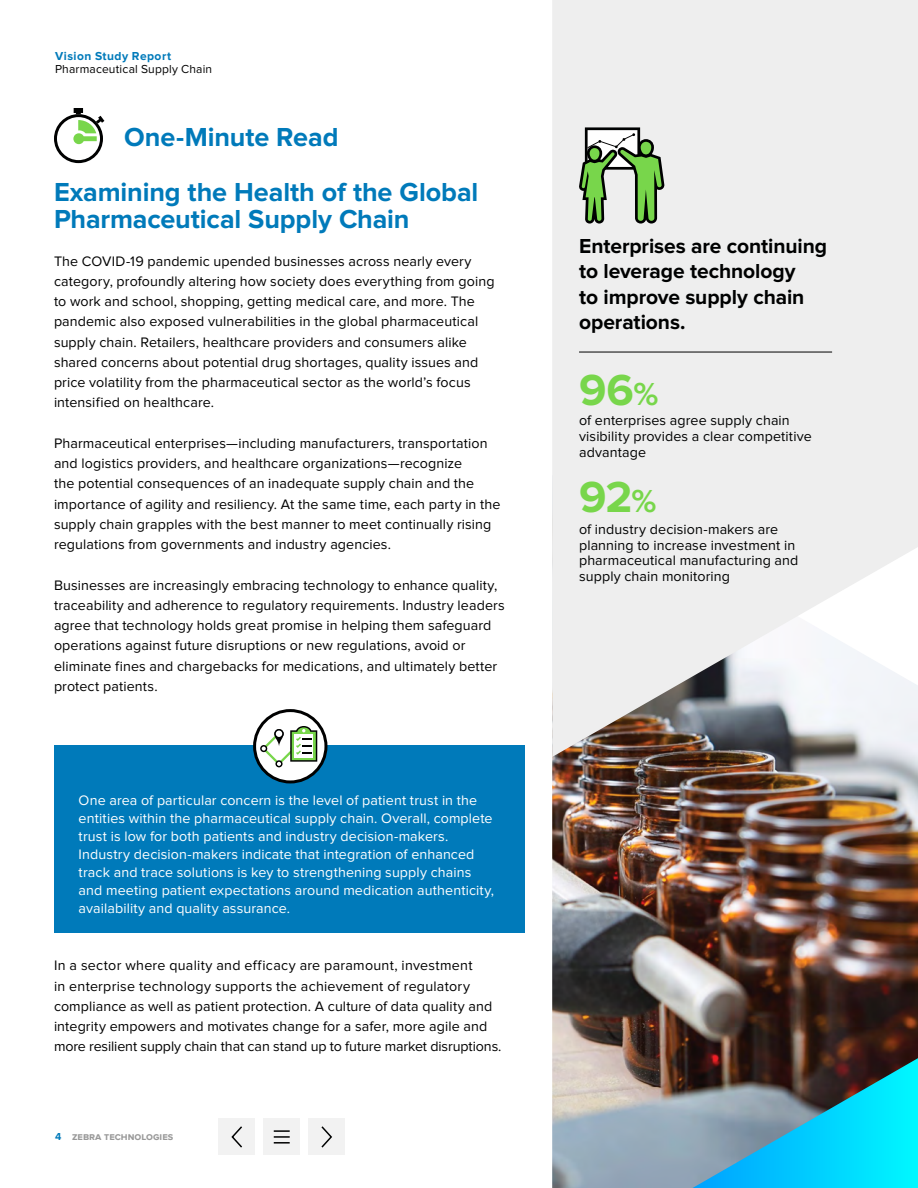
<style>
.page{position:relative;width:918px;height:1188px;background:#fff}
.page>*{position:absolute;margin:0;border:0;box-sizing:border-box;transform-origin:0 0}
.t1{font:700 45px "Proxima Nova";color:#78d64b}
.t2{font:700 27px/27px "Proxima Nova";letter-spacing:-.005em;color:#007aba}
.t3{font:700 21px/25.2px "Proxima Nova";letter-spacing:-.005em;color:#000101}
.t4{font:14.25px/20.2px "Proxima Nova";letter-spacing:.01em;color:#000101}
.t5{font:14.25px/18px "Proxima Nova";letter-spacing:.01em;color:#fff}
.t6{font:12px "Proxima Nova";letter-spacing:.015em;color:#000101}
.t7{font:700 12px "Proxima Nova";letter-spacing:.04em;color:#007aba}
.t8{font:700 10.5px "Proxima Nova";color:#999}
.s1{color:#007aba}
.s2{font-size:33px}
</style>
<div class="page">
<div style="left:309px;top:1119px;width:36px;height:36px;background:#f2f2f2"></div>
<svg style="left:321px;top:1126px;width:11px;height:22px"></svg>
<div style="left:219px;top:1119px;width:36px;height:36px;background:#f2f2f2"></div>
<svg style="left:231px;top:1126px;width:11px;height:22px"></svg>
<div style="left:264px;top:1119px;width:36px;height:36px;background:#f2f2f2"></div>
<svg style="left:274px;top:1130px;width:16px;height:14px"></svg>
<img style="left:552px;top:757px;width:366px;height:431px">
<svg style="left:552px;top:0;width:366px;height:757px;background:#e7e7e7"></svg>
<hr style="left:579px;top:352px;width:253px;height:1px;background:#000101">
<svg style="left:54px;top:108px;width:50px;height:55px"></svg>
<div style="left:54px;top:746px;width:471px;height:187px;background:#007aba"></div>
<svg style="left:579px;top:127px;width:86px;height:97px;background:#98b28c"></svg>
<svg style="left:255px;top:711px;width:71px;height:71px"></svg>
<div style="left:253px;top:709px;width:74px;height:74px;border:3px solid #000101;border-radius:50%"></div>
<svg style="left:260px;top:726px;width:57px;height:41px"></svg>
<svg style="left:693px;top:1058px;width:225px;height:130px;background:#339eb3"></svg>
<p class="t7" style="left:55px;top:50px;width:117px">Vision Study Report</p>
<p class="t6" style="left:55px;top:63px;width:159px">Pharmaceutical Supply Chain</p>
<h2 class="t2" style="left:124px;top:124px;width:216px">One-Minute Read</h2>
<h2 class="t2" style="left:54px;top:180px;width:426px">Examining the Health of the Global<br>Pharmaceutical Supply Chain</h2>
<p class="t4" style="left:54px;top:251px;width:442px">The COVID-19 pandemic upended businesses across nearly every category, profoundly altering how society does everything from going to work and school, shopping, getting medical care, and more. The pandemic also exposed vulnerabilities in the global pharmaceutical supply chain. Retailers, healthcare providers and consumers alike shared concerns about potential drug shortages, quality issues and price volatility from the pharmaceutical sector as the world’s focus intensified on healthcare.</p>
<p class="t4" style="left:54px;top:433px;width:448px">Pharmaceutical enterprises—including manufacturers, transportation and logistics providers, and healthcare organizations—recognize<br>the potential consequences of an inadequate supply chain and the importance of agility and resiliency. At the same time, each party in the supply chain grapples with the best manner to meet continually rising regulations from governments and industry agencies.</p>
<p class="t4" style="left:54px;top:575px;width:452px">Businesses are increasingly embracing technology to enhance quality, traceability and adherence to regulatory requirements. Industry leaders agree that technology holds great promise in helping them safeguard operations against future disruptions or new regulations, avoid or eliminate fines and chargebacks for medications, and ultimately better protect patients.</p>
<p class="t5" style="left:79px;top:791px;width:417px">One area of particular concern is the level of patient trust in the entities within the pharmaceutical supply chain. Overall, complete trust is low for both patients and industry decision-makers.<br>Industry decision-makers indicate that integration of enhanced track and trace solutions is key to strengthening supply chains and meeting patient expectations around medication authenticity, availability and quality assurance.</p>
<p class="t4" style="left:54px;top:956px;width:449px">In a sector where quality and efficacy are paramount, investment<br>in enterprise technology supports the achievement of regulatory compliance as well as patient protection. A culture of data quality and integrity empowers and motivates change for a safer, more agile and more resilient supply chain that can stand up to future market disruptions.</p>
<p class="t8" style="left:55px;top:1130px;width:120px"><span class="s1">4</span> zebra technologies</p>
<h3 class="t3" style="left:579px;top:234px;width:250px">Enterprises are continuing to leverage technology<br>to improve supply chain operations.</h3>
<h1 class="t1" style="left:579px;top:364px;width:81px">96<span class="s2">%</span></h1>
<p class="t4" style="left:579px;top:413px;width:234px;line-height:15.8px">of enterprises agree supply chain visibility provides a clear competitive advantage</p>
<h1 class="t1" style="left:579px;top:471px;width:79px">92<span class="s2">%</span></h1>
<p class="t4" style="left:579px;top:522px;width:221px;line-height:15.8px">of industry decision-makers are planning to increase investment in pharmaceutical manufacturing and supply chain monitoring</p>
</div>
